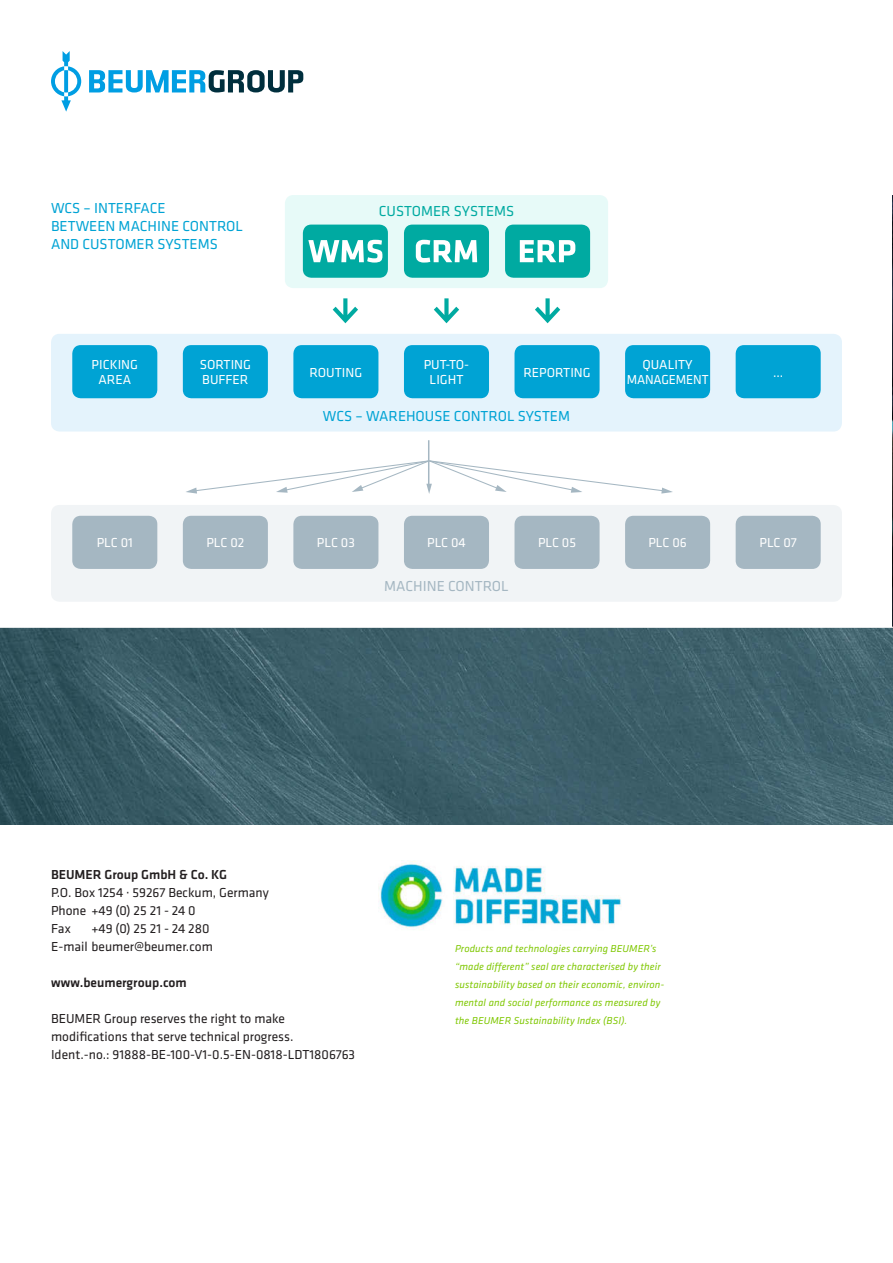
<style>
.page{position:relative;width:893px;height:1263px;background:#fff}
.page>*{position:absolute;margin:0;border:0;box-sizing:border-box;transform-origin:0 0}
.t1{font:15px/18px "Klavika Basic";color:#00a3d4}
.t2{font:15px "Klavika Basic";color:#00aaa1}
.t3{font:15px "Klavika Basic";color:#a5b7c2}
.t4{font:13.5px/18px "Klavika Basic";color:#231f20}
.t5{font:13.5px/15px "Klavika Basic";color:#fff;text-align:center}
.t6{font:500 13.5px "Klavika Basic";color:#231f20}
.t7{font:italic 10.5px/18px "Klavika Basic";letter-spacing:.01em;color:#80c804}
</style>
<div class="page">
<img style="left:0;top:628px;width:893px;height:197px">
<img style="left:378px;top:861px;width:243px;height:68px">
<img style="left:892px;top:195px;width:1px;height:432px">
<div style="left:51px;top:334px;width:791px;height:97px;background:#e4f3fc;border-radius:9px"></div>
<svg style="left:333px;top:298px;width:25px;height:25px"></svg>
<svg style="left:434px;top:298px;width:25px;height:25px"></svg>
<svg style="left:535px;top:298px;width:25px;height:25px"></svg>
<hr style="left:428px;top:440px;width:1px;height:45px;background:#a5b7c2">
<svg style="left:186px;top:459px;width:487px;height:35px"></svg>
<div style="left:51px;top:505px;width:791px;height:97px;background:#f1f4f6;border-radius:9px"></div>
<div style="left:72px;top:516px;width:85px;height:53px;background:#a5b7c2;border-radius:9px"></div>
<div style="left:183px;top:516px;width:85px;height:53px;background:#a5b7c2;border-radius:9px"></div>
<div style="left:293px;top:516px;width:85px;height:53px;background:#a5b7c2;border-radius:9px"></div>
<div style="left:404px;top:516px;width:85px;height:53px;background:#a5b7c2;border-radius:9px"></div>
<div style="left:514px;top:516px;width:86px;height:53px;background:#a5b7c2;border-radius:9px"></div>
<div style="left:625px;top:516px;width:85px;height:53px;background:#a5b7c2;border-radius:9px"></div>
<div style="left:736px;top:516px;width:85px;height:53px;background:#a5b7c2;border-radius:9px"></div>
<div style="left:285px;top:195px;width:323px;height:93px;background:#e7faf8;border-radius:9px"></div>
<svg style="left:89px;top:70px;width:214px;height:22px"></svg>
<svg style="left:51px;top:51px;width:30px;height:61px"></svg>
<div style="left:72px;top:345px;width:85px;height:53px;background:#00a3d4;border-radius:9px"></div>
<div style="left:183px;top:345px;width:85px;height:53px;background:#00a3d4;border-radius:9px"></div>
<div style="left:293px;top:345px;width:85px;height:53px;background:#00a3d4;border-radius:9px"></div>
<div style="left:404px;top:345px;width:85px;height:53px;background:#00a3d4;border-radius:9px"></div>
<div style="left:514px;top:345px;width:86px;height:53px;background:#00a3d4;border-radius:9px"></div>
<div style="left:625px;top:345px;width:85px;height:53px;background:#00a3d4;border-radius:9px"></div>
<div style="left:736px;top:345px;width:85px;height:53px;background:#00a3d4;border-radius:9px"></div>
<div style="left:303px;top:225px;width:85px;height:53px;background:#00aaa1;border-radius:9px"></div>
<svg style="left:308px;top:240px;width:74px;height:23px"></svg>
<div style="left:404px;top:225px;width:85px;height:53px;background:#00aaa1;border-radius:9px"></div>
<svg style="left:416px;top:240px;width:61px;height:23px"></svg>
<div style="left:505px;top:225px;width:85px;height:53px;background:#00aaa1;border-radius:9px"></div>
<svg style="left:520px;top:240px;width:55px;height:22px"></svg>
<p class="t1" style="left:51px;top:199px;width:194px">WCS – INTERFACE<br>BETWEEN MACHINE CONTROL<br>AND CUSTOMER SYSTEMS</p>
<p class="t2" style="left:379px;top:201px;width:137px">CUSTOMER SYSTEMS</p>
<p class="t5" style="left:92px;top:357px;width:48px">PICKING<br>AREA</p>
<p class="t5" style="left:200px;top:357px;width:53px;text-align:left">SORTING<br>BUFFER</p>
<p class="t5" style="left:310px;top:364px;width:54px">ROUTING</p>
<p class="t5" style="left:424px;top:357px;width:47px">PUT-TO-<br>LIGHT</p>
<p class="t5" style="left:523px;top:364px;width:69px">REPORTING</p>
<p class="t5" style="left:627px;top:357px;width:83px">QUALITY<br>MANAGEMENT</p>
<p class="t1" style="left:323px;top:406px;width:249px">WCS – WAREHOUSE CONTROL SYSTEM</p>
<p class="t5" style="left:773px;top:364px;width:12px">...</p>
<p class="t5" style="left:97px;top:535px;width:38px">PLC 01</p>
<p class="t5" style="left:206px;top:535px;width:39px">PLC 02</p>
<p class="t5" style="left:317px;top:535px;width:39px">PLC 03</p>
<p class="t5" style="left:427px;top:535px;width:40px">PLC 04</p>
<p class="t5" style="left:538px;top:535px;width:40px">PLC 05</p>
<p class="t5" style="left:648px;top:535px;width:40px">PLC 06</p>
<p class="t5" style="left:759px;top:535px;width:39px">PLC 07</p>
<p class="t3" style="left:384px;top:576px;width:126px">MACHINE CONTROL</p>
<p class="t6" style="left:51px;top:865px;width:177px">BEUMER Group GmbH &amp; Co. KG</p>
<p class="t4" style="left:51px;top:883px;width:219px">P.O. Box 1254 · 59267 Beckum, Germany<br>Phone +49 (0) 25 21 - 24 0<br>Fax</p>
<p class="t4" style="left:51px;top:919px;width:163px;text-align:right">+49 (0) 25 21 - 24 280<br>E-mail beumer@beumer.com</p>
<p class="t6" style="left:51px;top:973px;width:137px">www.beumergroup.com</p>
<p class="t4" style="left:51px;top:1009px;width:306px">BEUMER Group reserves the right to make modifications that serve technical progress.<br>Ident.-no.: 91888-BE-100-V1-0.5-EN-0818-LDT1806763</p>
<p class="t7" style="left:455px;top:939px;width:211px">Products and technologies carrying BEUMER’s “made different” seal are characterised by their sustainability based on their economic, environ&shy;mental and social performance as measured by the BEUMER Sustainability Index (BSI).</p>
</div>
